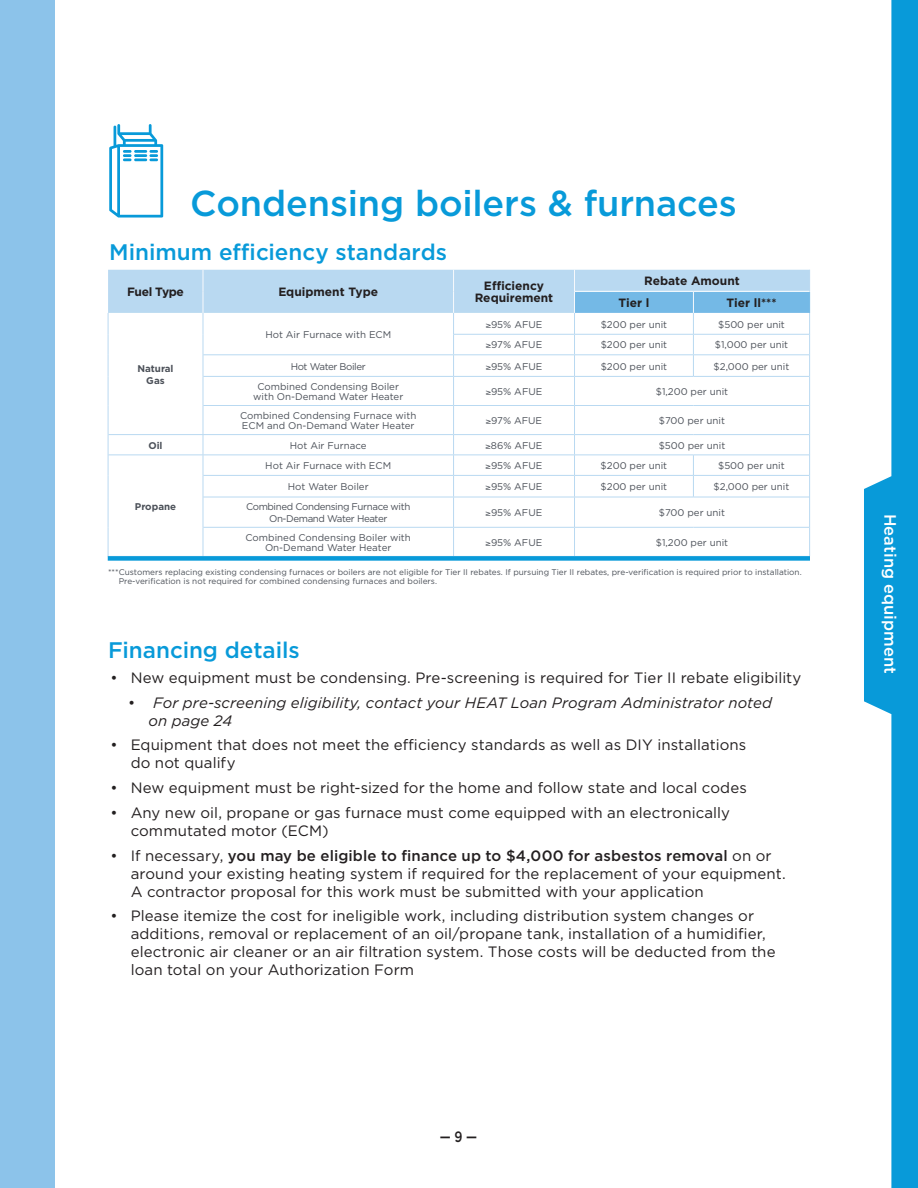
<style>
.page{position:relative;width:918px;height:1188px;background:#fff}
.page>*{position:absolute;margin:0;border:0;box-sizing:border-box;transform-origin:0 0}
.t1{font:500 36px "Gotham";letter-spacing:-.005em;color:#089ad9}
.t2{font:500 22.5px "Gotham";color:#089ad9}
.t3{font:500 16.5px "Gotham";letter-spacing:.005em;color:#fff}
.t4{font:15px/18px "Gotham";letter-spacing:.005em;color:#231f20}
.t5{font:italic 15px/18px "Gotham";letter-spacing:.005em;color:#231f20}
.t6{font:500 15px "Gotham";color:#231f20;scale:.81 1}
.t7{font:700 12px/12px "Gotham";color:#231f20;text-align:center}
.t8{font:700 12px "Gotham";letter-spacing:-.03em;color:#231f20}
.t9{font:9.75px/10.5px "Gotham";color:#4c5159;text-align:center}
.t10{font:9.75px/11.7px "Gotham";letter-spacing:-.04em;color:#4c5159;text-align:center}
.t11{font:700 9.75px/11.7px "Gotham";color:#4c5159;text-align:center}
.t12{font:8.25px/9.9px "Gotham";color:#4c5159}
.s1{font-style:normal}
.s2{font-weight:500}
</style>
<div class="page">
<div style="left:0;top:0;width:55px;height:1188px;background:#8cc3ea"></div>
<svg style="left:864px;top:0;width:54px;height:1188px;fill:#089ad9"></svg>
<svg style="left:109px;top:124px;width:54px;height:94px"></svg>
<hr style="left:108px;top:497px;width:1px;height:30px;background:#b9d9f1">
<svg style="left:108px;top:527px;width:1px;height:29px"></svg>
<hr style="left:203px;top:497px;width:1px;height:30px;background:#b9d9f1">
<svg style="left:203px;top:528px;width:1px;height:28px"></svg>
<hr style="left:453px;top:497px;width:1px;height:30px;background:#b9d9f1">
<hr style="left:574px;top:497px;width:1px;height:30px;background:#b9d9f1">
<hr style="left:809px;top:497px;width:1px;height:30px;background:#b9d9f1">
<svg style="left:453px;top:528px;width:1px;height:28px"></svg>
<svg style="left:574px;top:528px;width:1px;height:28px"></svg>
<svg style="left:809px;top:527px;width:1px;height:29px"></svg>
<hr style="left:203px;top:497px;width:251px;height:1px;background:#b9d9f1">
<hr style="left:454px;top:497px;width:121px;height:1px;background:#b9d9f1">
<hr style="left:575px;top:497px;width:118px;height:1px;background:#b9d9f1">
<hr style="left:693px;top:497px;width:116px;height:1px;background:#b9d9f1">
<hr style="left:203px;top:527px;width:251px;height:1px;background:#b9d9f1">
<hr style="left:454px;top:527px;width:121px;height:1px;background:#b9d9f1">
<hr style="left:575px;top:527px;width:118px;height:1px;background:#b9d9f1">
<hr style="left:693px;top:527px;width:116px;height:1px;background:#b9d9f1">
<svg style="left:108px;top:270px;width:702px;height:227px"></svg>
<div style="left:108px;top:556px;width:702px;height:5px;background:#089ad9"></div>
<h1 class="t1" style="left:190px;top:180px;width:548px">Condensing boilers &amp; furnaces</h1>
<h2 class="t2" style="left:109px;top:237px;width:339px">Minimum efficiency standards</h2>
<p class="t8" style="left:127px;top:284px;width:58px">Fuel Type</p>
<p class="t7" style="left:278px;top:286px;width:101px">Equipment Type</p>
<p class="t7" style="left:475px;top:280px;width:80px">Efficiency<br>Requirement</p>
<p class="t7" style="left:619px;top:270px;width:123px;line-height:21.6px;text-align:left;text-indent:26px">Rebate Amount<br>Tier l</p>
<p class="t7" style="left:727px;top:297px;width:51px">Tier ll***</p>
<p class="t11" style="left:137px;top:362px;width:38px">Natural<br>Gas</p>
<p class="t9" style="left:265px;top:329px;width:127px">Hot Air Furnace with ECM</p>
<p class="t9" style="left:486px;top:319px;width:58px">≥95% AFUE</p>
<p class="t9" style="left:601px;top:319px;width:68px">$200 per unit</p>
<p class="t9" style="left:718px;top:319px;width:68px">$500 per unit</p>
<p class="t9" style="left:486px;top:340px;width:58px">≥97% AFUE</p>
<p class="t9" style="left:601px;top:340px;width:68px">$200 per unit</p>
<p class="t9" style="left:715px;top:340px;width:75px">$1,000 per unit</p>
<p class="t10" style="left:291px;top:360px;width:77px">Hot Water Boiler</p>
<p class="t9" style="left:486px;top:361px;width:58px">≥95% AFUE</p>
<p class="t9" style="left:601px;top:361px;width:68px">$200 per unit</p>
<p class="t9" style="left:714px;top:361px;width:77px">$2,000 per unit</p>
<p class="t9" style="left:253px;top:381px;width:152px">Combined Condensing Boiler with On-Demand Water Heater</p>
<p class="t9" style="left:486px;top:386px;width:58px">≥95% AFUE</p>
<p class="t9" style="left:656px;top:386px;width:74px">$1,200 per unit</p>
<p class="t9" style="left:240px;top:410px;width:178px;text-align:left">Combined Condensing Furnace with<br>ECM and On-Demand Water Heater</p>
<p class="t9" style="left:486px;top:415px;width:58px">≥97% AFUE</p>
<p class="t9" style="left:659px;top:415px;width:68px">$700 per unit</p>
<p class="t11" style="left:148px;top:439px;width:16px">Oil</p>
<p class="t9" style="left:290px;top:440px;width:78px">Hot Air Furnace</p>
<p class="t9" style="left:486px;top:440px;width:58px">≥86% AFUE</p>
<p class="t9" style="left:659px;top:440px;width:68px">$500 per unit</p>
<p class="t9" style="left:265px;top:460px;width:127px">Hot Air Furnace with ECM</p>
<p class="t9" style="left:486px;top:460px;width:58px">≥95% AFUE</p>
<p class="t9" style="left:601px;top:460px;width:68px">$200 per unit</p>
<p class="t9" style="left:718px;top:460px;width:68px">$500 per unit</p>
<p class="t9" style="left:288px;top:481px;width:82px">Hot Water Boiler</p>
<p class="t9" style="left:486px;top:481px;width:58px">≥95% AFUE</p>
<p class="t9" style="left:601px;top:481px;width:68px">$200 per unit</p>
<p class="t9" style="left:714px;top:481px;width:77px">$2,000 per unit</p>
<p class="t10" style="left:246px;top:501px;width:166px">Combined Condensing Furnace with<br>On-Demand Water Heater</p>
<p class="t9" style="left:486px;top:507px;width:58px">≥95% AFUE</p>
<p class="t9" style="left:659px;top:507px;width:68px">$700 per unit</p>
<p class="t9" style="left:246px;top:532px;width:167px">Combined Condensing Boiler with<br>On-Demand Water Heater</p>
<p class="t9" style="left:486px;top:537px;width:58px">≥95% AFUE</p>
<p class="t9" style="left:656px;top:537px;width:74px">$1,200 per unit</p>
<p class="t12" style="left:119px;top:567px;width:685px;text-indent:-11px">***Customers replacing existing condensing furnaces or boilers are not eligible for Tier II rebates. If pursuing Tier II rebates, pre-verification is required prior to installation.<br>Pre-verification is not required for combined condensing furnaces and boilers.</p>
<p class="t11" style="left:135px;top:500px;width:43px">Propane</p>
<h2 class="t2" style="left:108px;top:635px;width:193px">Financing details</h2>
<p class="t4" style="left:110px;top:668px;width:693px">• New equipment must be condensing. Pre-screening is required for Tier II rebate eligibility</p>
<p class="t5" style="left:148px;top:693px;width:625px;text-indent:-20px"><span class="s1">•</span> For pre-screening eligibility, contact your HEAT Loan Program Administrator noted on page 24</p>
<p class="t4" style="left:131px;top:736px;width:617px;text-indent:-20px">• Equipment that does not meet the efficiency standards as well as DIY installations do not qualify</p>
<p class="t4" style="left:110px;top:779px;width:638px">• New equipment must be right-sized for the home and follow state and local codes</p>
<p class="t4" style="left:131px;top:803px;width:601px;text-indent:-20px">• Any new oil, propane or gas furnace must come equipped with an electronically commutated motor (ECM)</p>
<p class="t4" style="left:131px;top:846px;width:657px;text-indent:-20px">• If necessary, <span class="s2">you may be eligible to finance up to $4,000 for asbestos removal</span> on or around your existing heating system if required for the replacement of your equipment.<br>A contractor proposal for this work must be submitted with your application</p>
<p class="t4" style="left:131px;top:907px;width:646px;text-indent:-20px">• Please itemize the cost for ineligible work, including distribution system changes or additions, removal or replacement of an oil/propane tank, installation of a humidifier, electronic air cleaner or an air filtration system. Those costs will be deducted from the loan total on your Authorization Form</p>
<p class="t6" style="left:440px;top:1127px;width:48px">— 9 —</p>
<p class="t3" style="left:901px;top:514px;width:162px;rotate:90deg">Heating equipment</p>
</div>
